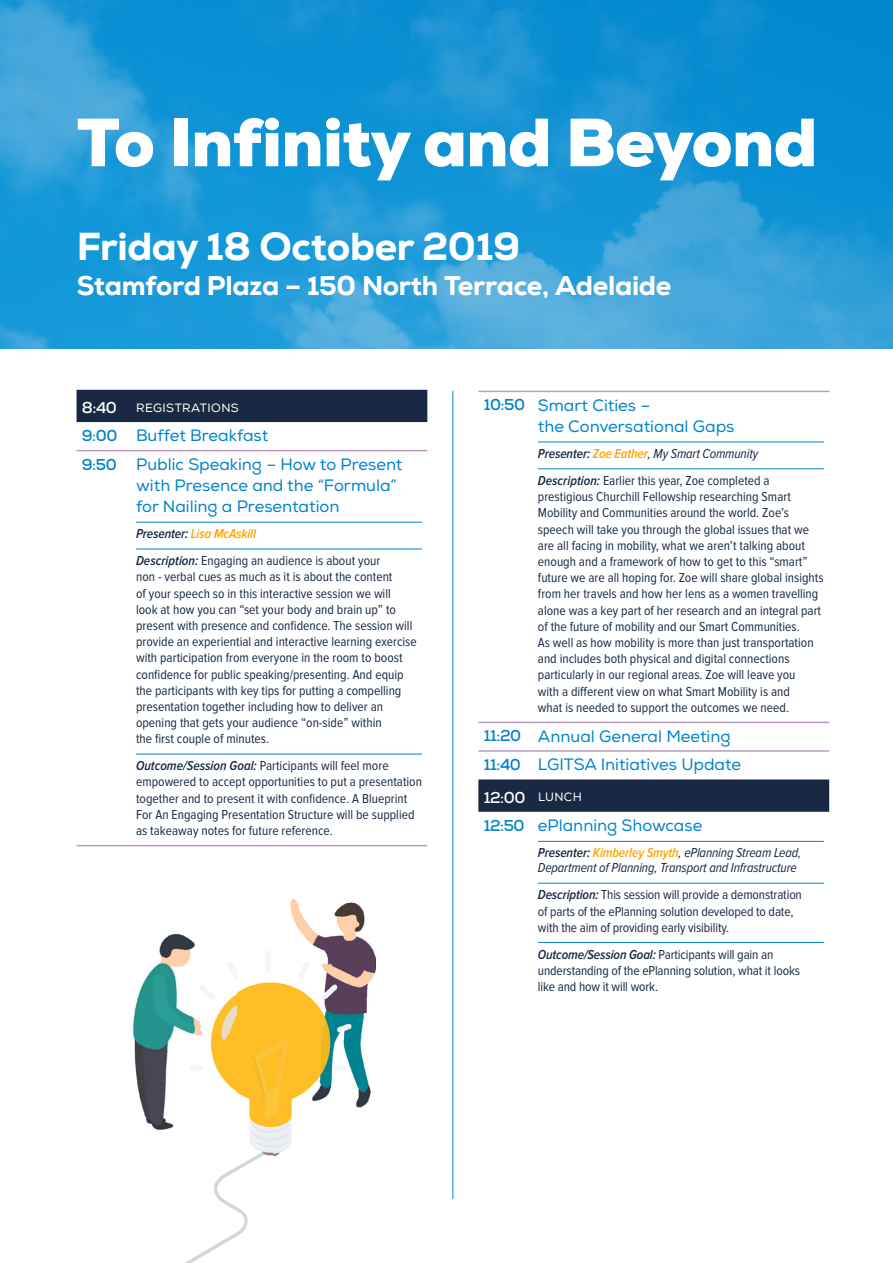
<style>
.page{position:relative;width:893px;height:1263px;background:#fff}
.page>*{position:absolute;margin:0;border:0;box-sizing:border-box;transform-origin:0 0}
.Body_Text{font:900 66px "Nexa";letter-spacing:-.01em;color:#fff}
.Body_Text-2{font:800 39px "Nexa";letter-spacing:-.01em;color:#fff}
.Body_Text-3{font:800 27px "Nexa";letter-spacing:-.01em;color:#fff}
.Section_Headings{font:16.5px/21px "Nexa";color:#0083ca}
.Times{font:700 15.75px "Nexa";letter-spacing:-.03em;color:#0083ca}
.Times-2{font:700 15.75px "Nexa";color:#fff}
.Presenter___Bio_Copy{font:13.5px/16.2px "Proxima Nova Cond";color:#192944}
.Description_Copy{font:13.5px/16.2px "Proxima Nova Cond";letter-spacing:-.01em;color:#192944}
.Presenter___Bio_Copy-2{font:italic 13.5px/15px "Proxima Nova Cond";letter-spacing:-.01em;color:#192944}
.Presenter___Bio_Copy-3{font:italic 600 13.5px "Proxima Nova Cond";letter-spacing:-.01em;color:#ffa300}
.Main_Section_Heading{font:12px "Nexa";letter-spacing:.035em;color:#fff}
.s1{color:#192944}
.s2{font-weight:600;font-style:italic}
.s3{font-weight:600}
.s4{font-weight:600;color:#ffa300}
</style>
<div class="page">
<img style="left:0;top:0;width:893px;height:349px">
<hr style="left:453px;top:391px;width:1px;height:808px;background:#0083ca">
<div style="left:77px;top:390px;width:350px;height:32px;background:#192944"></div>
<hr style="left:77px;top:450px;width:54px;height:1px;background:#ba9bbe">
<hr style="left:131px;top:450px;width:296px;height:1px;background:#ba9bbe">
<hr style="left:77px;top:845px;width:54px;height:1px;background:#ba9bbe">
<hr style="left:131px;top:845px;width:296px;height:1px;background:#ba9bbe">
<hr style="left:136px;top:522px;width:286px;height:1px;background:#0083ca">
<hr style="left:136px;top:549px;width:286px;height:1px;background:#0083ca">
<hr style="left:136px;top:754px;width:286px;height:1px;background:#0083ca">
<div style="left:478px;top:779px;width:351px;height:33px;background:#192944"></div>
<hr style="left:478px;top:391px;width:55px;height:1px;background:#ba9bbe">
<hr style="left:533px;top:391px;width:296px;height:1px;background:#ba9bbe">
<hr style="left:478px;top:722px;width:55px;height:1px;background:#ba9bbe">
<hr style="left:533px;top:722px;width:296px;height:1px;background:#ba9bbe">
<hr style="left:478px;top:750px;width:55px;height:2px;background:#ba9bbe">
<hr style="left:533px;top:750px;width:296px;height:2px;background:#ba9bbe">
<hr style="left:538px;top:442px;width:286px;height:1px;background:#0083ca">
<hr style="left:538px;top:468px;width:286px;height:1px;background:#0083ca">
<hr style="left:538px;top:841px;width:286px;height:1px;background:#0083ca">
<hr style="left:538px;top:883px;width:286px;height:1px;background:#0083ca">
<hr style="left:538px;top:942px;width:286px;height:1px;background:#0083ca">
<img style="left:133px;top:934px;width:68px;height:196px">
<img style="left:236px;top:929px;width:69px;height:226px">
<img style="left:305px;top:902px;width:70px;height:206px">
<img style="left:201px;top:962px;width:35px;height:129px">
<img style="left:290px;top:898px;width:16px;height:31px">
<img style="left:185px;top:1247px;width:33px;height:16px">
<img style="left:212px;top:1212px;width:36px;height:35px">
<img style="left:214px;top:1142px;width:58px;height:70px">
<p class="Body_Text" style="left:77px;top:99px;width:742px">To Infinity and Beyond</p>
<p class="Body_Text-2" style="left:77px;top:221px;width:445px">Friday 18 October 2019</p>
<p class="Body_Text-3" style="left:77px;top:269px;width:596px">Stamford Plaza – 150 North Terrace, Adelaide</p>
<p class="Times-2" style="left:82px;top:397px;width:37px">8:40</p>
<p class="Main_Section_Heading" style="left:136px;top:400px;width:104px">REGISTRATIONS</p>
<p class="Times" style="left:82px;top:425px;width:37px">9:00</p>
<p class="Section_Headings" style="left:136px;top:426px;width:134px">Buffet Breakfast</p>
<p class="Times" style="left:82px;top:454px;width:36px">9:50</p>
<p class="Section_Headings" style="left:136px;top:454px;width:268px">Public Speaking – How to Present with Presence and the “Formula” for Nailing a Presentation</p>
<p class="Presenter___Bio_Copy-3" style="left:136px;top:528px;width:121px"><span class="s1">Presenter:</span> Lisa McAskill</p>
<p class="Presenter___Bio_Copy" style="left:136px;top:553px;width:282px"><span class="s2">Description:</span> Engaging an audience is about your<br>non - verbal cues as much as it is about the content<br>of your speech so in this interactive session we will<br>look at how you can “set your body and brain up” to present with presence and confidence. The session will provide an experiential and interactive learning exercise with participation from everyone in the room to boost confidence for public speaking/presenting. And equip the participants with key tips for putting a compelling presentation together including how to deliver an opening that gets your audience “on-side” within<br>the first couple of minutes.</p>
<p class="Presenter___Bio_Copy" style="left:136px;top:758px;width:287px"><span class="s2">Outcome/Session Goal:</span> Participants will feel more empowered to accept opportunities to put a presentation together and to present it with confidence. A Blueprint For An Engaging Presentation Structure will be supplied as takeaway notes for future reference.</p>
<p class="Times" style="left:484px;top:395px;width:43px">10:50</p>
<p class="Section_Headings" style="left:538px;top:395px;width:198px">Smart Cities –<br>the Conversational Gaps</p>
<p class="Presenter___Bio_Copy-2" style="left:538px;top:447px;width:222px"><span class="s3">Presenter:</span> <span class="s4">Zoe Eather</span>, My Smart Community</p>
<p class="Presenter___Bio_Copy" style="left:538px;top:473px;width:287px"><span class="s2">Description:</span> Earlier this year, Zoe completed a prestigious Churchill Fellowship researching Smart Mobility and Communities around the world. Zoe’s speech will take you through the global issues that we are all facing in mobility, what we aren’t talking about enough and a framework of how to get to this “smart” future we are all hoping for. Zoe will share global insights from her travels and how her lens as a women travelling alone was a key part of her research and an integral part of the future of mobility and our Smart Communities.<br>As well as how mobility is more than just transportation and includes both physical and digital connections particularly in our regional areas. Zoe will leave you<br>with a different view on what Smart Mobility is and<br>what is needed to support the outcomes we need.</p>
<p class="Times" style="left:484px;top:726px;width:39px">11:20</p>
<p class="Section_Headings" style="left:538px;top:726px;width:194px">Annual General Meeting</p>
<p class="Times" style="left:484px;top:754px;width:39px">11:40</p>
<p class="Section_Headings" style="left:538px;top:754px;width:205px">LGITSA Initiatives Update</p>
<p class="Times-2" style="left:484px;top:787px;width:43px">12:00</p>
<p class="Main_Section_Heading" style="left:538px;top:790px;width:46px">LUNCH</p>
<p class="Times" style="left:484px;top:815px;width:42px">12:50</p>
<p class="Section_Headings" style="left:538px;top:815px;width:166px">ePlanning Showcase</p>
<p class="Presenter___Bio_Copy-2" style="left:538px;top:846px;width:265px"><span class="s3">Presenter:</span> <span class="s4">Kimberley Smyth</span>, ePlanning Stream Lead,<br>Department of Planning, Transport and Infrastructure</p>
<p class="Description_Copy" style="left:538px;top:887px;width:266px"><span class="s2">Description:</span> This session will provide a demonstration of parts of the ePlanning solution developed to date, with the aim of providing early visibility.</p>
<p class="Description_Copy" style="left:538px;top:946px;width:264px"><span class="s2">Outcome/Session Goal:</span> Participants will gain an understanding of the ePlanning solution, what it looks like and how it will work.</p>
</div>
